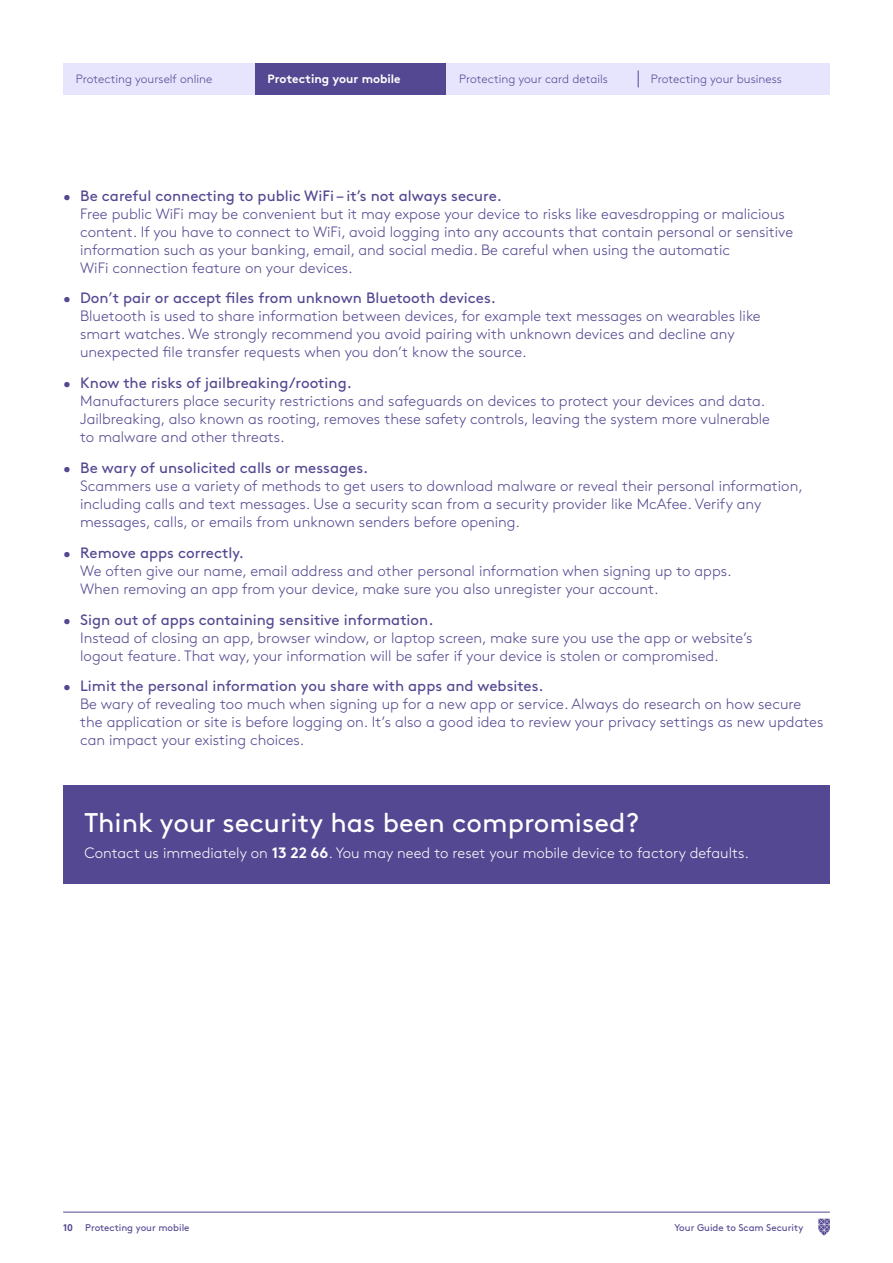
<style>
.page{position:relative;width:893px;height:1263px;background:#fff}
.page>*{position:absolute;margin:0;border:0;box-sizing:border-box;transform-origin:0 0}
.t1{font:27px "Brown";color:#fff}
.t2{font:300 15px/18px "Brown";color:#534891}
.t3{font:300 15px "Brown";color:#fff}
.t4{font:300 12px "Brown";color:#534891}
.t5{font:700 12px "Brown";color:#fff}
.t6{font:9.75px "Brown";color:#534891}
.s1{font-weight:400}
.s2{font-weight:700}
</style>
<div class="page">
<hr style="left:63px;top:1212px;width:767px;height:1px;background:#534891">
<svg style="left:818px;top:1219px;width:12px;height:17px"></svg>
<div style="left:63px;top:785px;width:767px;height:99px;background:#534891"></div>
<div style="left:63px;top:63px;width:192px;height:32px;background:#e7e4fe"></div>
<div style="left:255px;top:63px;width:191px;height:32px;background:#534891"></div>
<div style="left:446px;top:63px;width:192px;height:32px;background:#e7e4fe"></div>
<div style="left:638px;top:63px;width:192px;height:32px;background:#e7e4fe"></div>
<svg style="left:638px;top:70px;width:1px;height:17px"></svg>
<p class="t4" style="left:76px;top:70px;width:138px">Protecting yourself online</p>
<p class="t5" style="left:268px;top:69px;width:135px">Protecting your mobile</p>
<p class="t4" style="left:459px;top:70px;width:150px">Protecting your card details</p>
<p class="t4" style="left:651px;top:70px;width:132px">Protecting your business</p>
<p class="t2" style="left:80px;top:185px;width:715px;text-indent:-17px">• <span class="s1">Be careful connecting to public WiFi – it’s not always secure.<br></span>Free public WiFi may be convenient but it may expose your device to risks like eavesdropping or malicious content. If you have to connect to WiFi, avoid logging into any accounts that contain personal or sensitive information such as your banking, email, and social media. Be careful when using the automatic<br>WiFi connection feature on your devices.</p>
<p class="t2" style="left:80px;top:288px;width:682px;text-indent:-17px">• <span class="s1">Don’t pair or accept files from unknown Bluetooth devices.<br></span>Bluetooth is used to share information between devices, for example text messages on wearables like smart watches. We strongly recommend you avoid pairing with unknown devices and decline any unexpected file transfer requests when you don’t know the source.</p>
<p class="t2" style="left:80px;top:373px;width:691px;text-indent:-17px">• <span class="s1">Know the risks of jailbreaking/rooting.<br></span>Manufacturers place security restrictions and safeguards on devices to protect your devices and data.<br>Jailbreaking, also known as rooting, removes these safety controls, leaving the system more vulnerable to malware and other threats.</p>
<p class="t2" style="left:80px;top:458px;width:724px;text-indent:-17px">• <span class="s1">Be wary of unsolicited calls or messages.<br></span>Scammers use a variety of methods to get users to download malware or reveal their personal information, including calls and text messages. Use a security scan from a security provider like McAfee. Verify any messages, calls, or emails from unknown senders before opening.</p>
<p class="t2" style="left:80px;top:542px;width:653px;text-indent:-17px">• <span class="s1">Remove apps correctly.<br></span>We often give our name, email address and other personal information when signing up to apps.<br>When removing an app from your device, make sure you also unregister your account.</p>
<p class="t2" style="left:80px;top:609px;width:674px;text-indent:-17px">• <span class="s1">Sign out of apps containing sensitive information.<br></span>Instead of closing an app, browser window, or laptop screen, make sure you use the app or website’s logout feature. That way, your information will be safer if your device is stolen or compromised.</p>
<p class="t2" style="left:80px;top:676px;width:745px;text-indent:-17px">• <span class="s1">Limit the personal information you share with apps and websites.<br></span>Be wary of revealing too much when signing up for a new app or service. Always do research on how secure the application or site is before logging on. It’s also a good idea to review your privacy settings as new updates can impact your existing choices.</p>
<h1 class="t1" style="left:84px;top:801px;width:556px">Think your security has been compromised?</h1>
<p class="t3" style="left:84px;top:842px;width:666px">Contact us immediately on <span class="s2">13 22 66</span>. You may need to reset your mobile device to factory defaults.</p>
<p class="t6" style="left:63px;top:1220px;width:128px"><span class="s2">10</span> Protecting your mobile</p>
<p class="t6" style="left:674px;top:1220px;width:130px">Your Guide to Scam Security</p>
</div>
